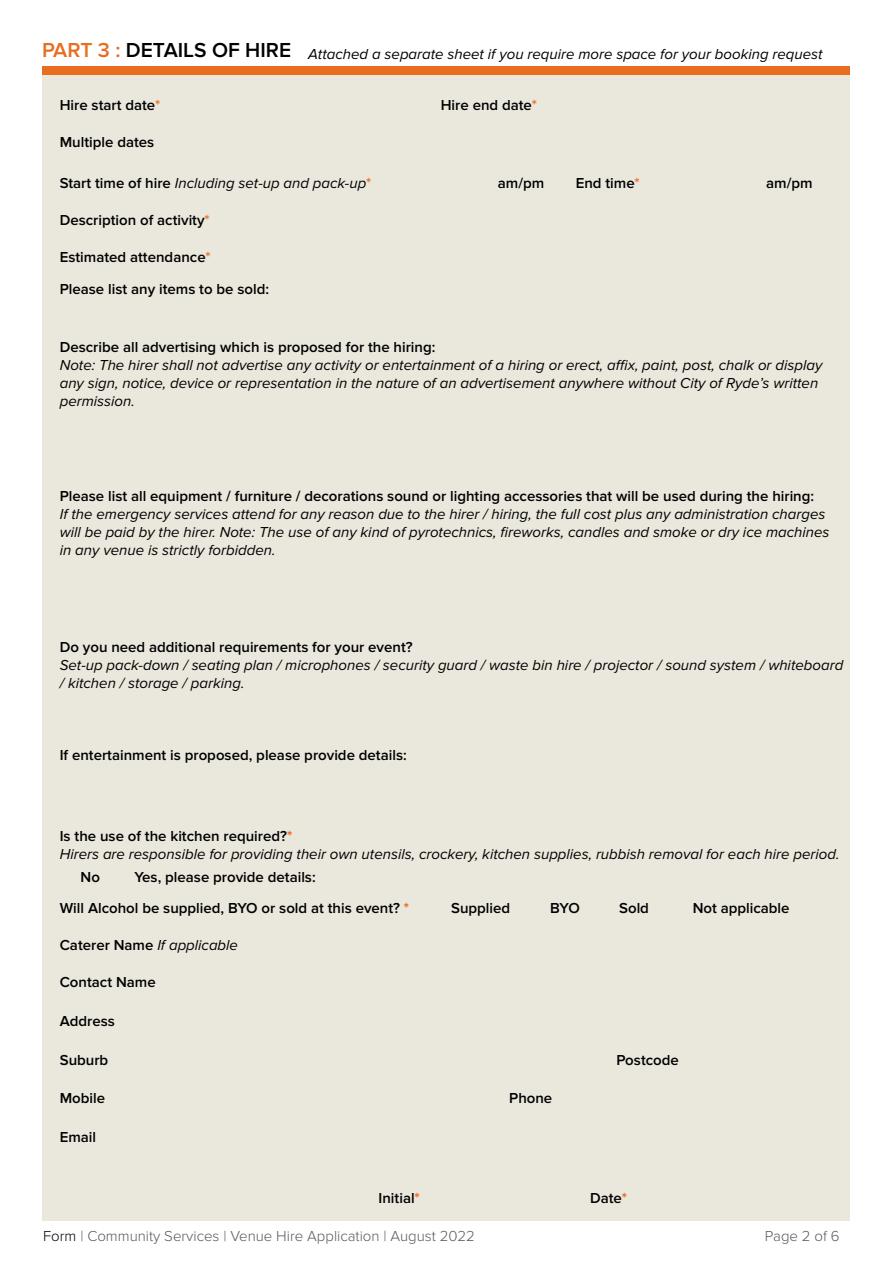
<style>
.page{position:relative;width:893px;height:1263px;background:#fff}
.page>*{position:absolute;margin:0;border:0;box-sizing:border-box;transform-origin:0 0}
.t1{font:italic 15px/18px "Proxima Nova";color:#000}
.t2{font:600 15px/32.2px "Proxima Nova";color:#000}
.t3{font:300 15px "Proxima Nova";color:#58595b}
.s1{font-weight:600;font-style:normal;font-size:21px;color:#e86d1f}
.s2{font-weight:600;font-style:normal;font-size:21px}
.s3{color:#e86d1f}
.s4{font-weight:600;font-style:normal}
.s5{font-weight:600;font-style:normal;color:#e86d1f}
.s6{font-weight:700;font-style:normal;color:#e86d1f}
.s7{font-weight:700;color:#e86d1f}
.s8{color:#000}
</style>
<div class="page">
<div style="left:42px;top:70px;width:808px;height:1150px;background:#eae7dd"></div>
<div style="left:42px;top:66px;width:808px;height:8px;background:#e86d1f"></div>
<p class="t1" style="left:42px;top:45px;width:782px"><span class="s1">PART 3 :</span> <span class="s2">DETAILS OF HIRE</span> Attached a separate sheet if you require more space for your booking request</p>
<p class="t2" style="left:60px;top:90px;width:102px">Hire start date<span class="s3">*</span></p>
<p class="t2" style="left:441px;top:90px;width:98px">Hire end date<span class="s3">*</span></p>
<p class="t2" style="left:60px;top:126px;width:96px">Multiple dates</p>
<p class="t1" style="left:60px;top:174px;width:313px"><span class="s4">Start time of hire</span> Including set-up and pack-up<span class="s5">*</span></p>
<p class="t2" style="left:498px;top:167px;width:48px">am/pm</p>
<p class="t2" style="left:576px;top:167px;width:65px">End time<span class="s3">*</span></p>
<p class="t2" style="left:766px;top:167px;width:48px">am/pm</p>
<p class="t2" style="left:60px;top:205px;width:152px">Description of activity<span class="s3">*</span></p>
<p class="t2" style="left:60px;top:241px;width:211px">Estimated attendance<span class="s3">*<br></span>Please list any items to be sold:</p>
<p class="t2" style="left:60px;top:331px;width:377px">Describe all advertising which is proposed for the hiring:</p>
<p class="t1" style="left:60px;top:356px;width:764px">Note: The hirer shall not advertise any activity or entertainment of a hiring or erect, affix, paint, post, chalk or display any sign, notice, device or representation in the nature of an advertisement anywhere without City of Ryde’s written permission.</p>
<p class="t2" style="left:60px;top:480px;width:756px">Please list all equipment / furniture / decorations sound or lighting accessories that will be used during the hiring:</p>
<p class="t1" style="left:60px;top:506px;width:771px">If the emergency services attend for any reason due to the hirer / hiring, the full cost plus any administration charges will be paid by the hirer. Note: The use of any kind of pyrotechnics, fireworks, candles and smoke or dry ice machines in any venue is strictly forbidden.</p>
<p class="t2" style="left:60px;top:631px;width:354px">Do you need additional requirements for your event?</p>
<p class="t1" style="left:60px;top:657px;width:785px">Set-up pack-down / seating plan / microphones / security guard / waste bin hire / projector / sound system / whiteboard / kitchen / storage / parking.</p>
<p class="t2" style="left:60px;top:739px;width:348px">If entertainment is proposed, please provide details:</p>
<p class="t1" style="left:60px;top:827px;width:781px"><span class="s4">Is the use of the kitchen required?</span><span class="s6">*<br></span>Hirers are responsible for providing their own utensils, crockery, kitchen supplies, rubbish removal for each hire period.</p>
<p class="t2" style="left:81px;top:861px;width:21px">No</p>
<p class="t2" style="left:60px;top:862px;width:351px;line-height:31.5px;text-indent:75px">Yes, please provide details:<br>Will Alcohol be supplied, BYO or sold at this event? <span class="s7">*</span></p>
<p class="t2" style="left:451px;top:893px;width:61px">Supplied</p>
<p class="t2" style="left:550px;top:893px;width:31px">BYO</p>
<p class="t2" style="left:619px;top:893px;width:31px">Sold</p>
<p class="t2" style="left:693px;top:893px;width:98px">Not applicable</p>
<p class="t1" style="left:60px;top:936px;width:180px"><span class="s4">Caterer Name</span> If applicable</p>
<p class="t2" style="left:60px;top:967px;width:97px">Contact Name</p>
<p class="t2" style="left:60px;top:1005px;width:57px">Address</p>
<p class="t2" style="left:60px;top:1044px;width:50px">Suburb</p>
<p class="t2" style="left:616px;top:1044px;width:64px">Postcode</p>
<p class="t2" style="left:60px;top:1083px;width:47px">Mobile</p>
<p class="t2" style="left:509px;top:1083px;width:45px">Phone</p>
<p class="t2" style="left:60px;top:1121px;width:38px">Email</p>
<p class="t2" style="left:379px;top:1182px;width:43px">Initial<span class="s7">*</span></p>
<p class="t2" style="left:590px;top:1182px;width:39px">Date<span class="s7">*</span></p>
<p class="t3" style="left:43px;top:1227px;width:433px"><span class="s8">Form</span> | Community Services | Venue Hire Application | August 2022</p>
<p class="t3" style="left:765px;top:1227px;width:76px">Page 2 of 6</p>
</div>
